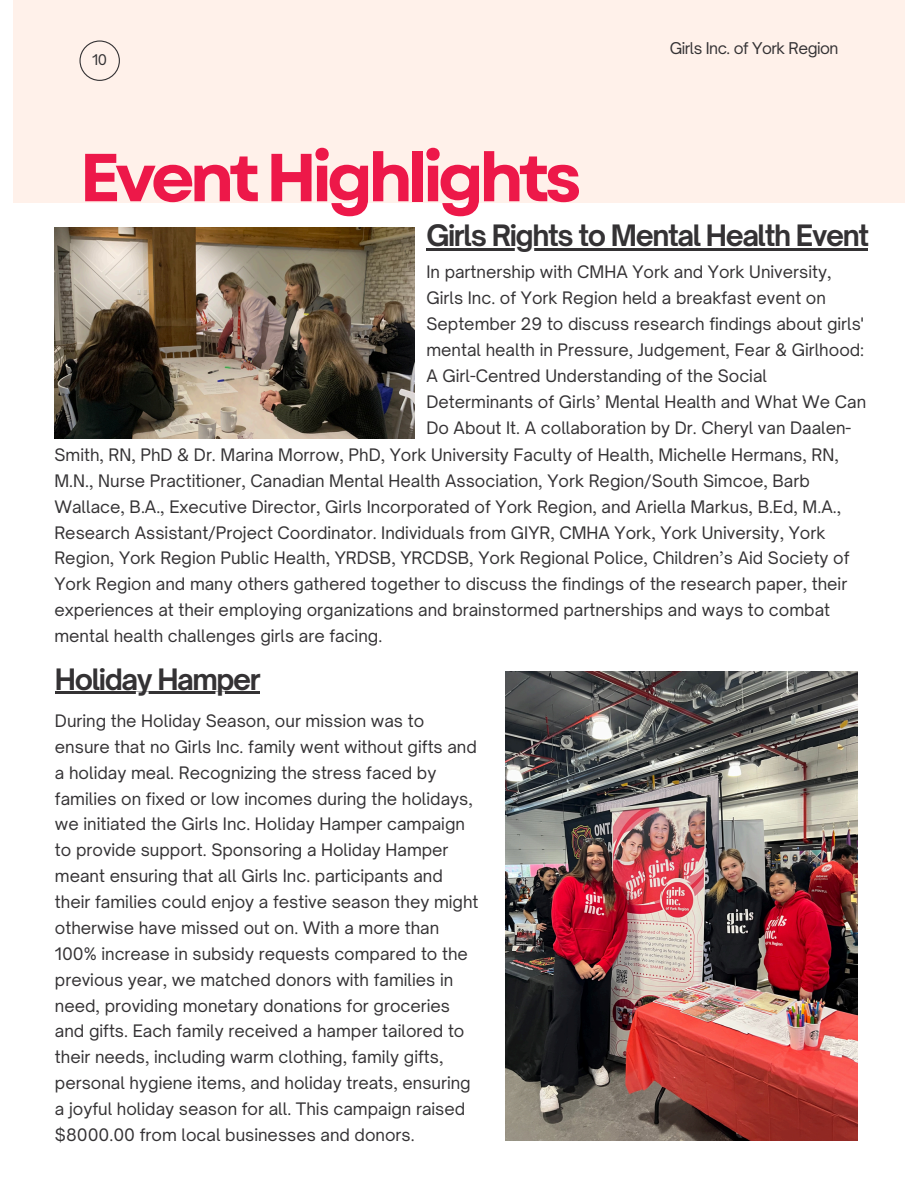
<style>
.page{position:relative;width:918px;height:1188px;background:#fff}
.page>*{position:absolute;margin:0;border:0;box-sizing:border-box;transform-origin:0 0}
.t1{font:700 67.8px "Garet";letter-spacing:-.08em;color:#ed1849}
.t2{font:700 28.2px "Open Sauce One";letter-spacing:-.05em;color:#343234}
.t3{font:16.5px/25.8px "Open Sauce One";color:#343234}
.t4{font:15.45px "Open Sauce One";letter-spacing:-.03em;color:#343234}
.t5{font:14.1px "Open Sauce One";color:#343234}
</style>
<div class="page">
<img style="left:54px;top:228px;width:360px;height:210px">
<div style="left:13px;top:0;width:892px;height:202px;background:#fff1ea"></div>
<svg style="left:79px;top:40px;width:41px;height:41px"></svg>
<img style="left:506px;top:671px;width:352px;height:470px">
<hr style="left:55px;top:692px;width:205px;height:2px;background:#343234">
<hr style="left:426px;top:249px;width:442px;height:2px;background:#343234">
<p class="t5" style="left:92px;top:51px;width:16px">10</p>
<h1 class="t1" style="left:79px;top:129px;width:504px">Event Highlights</h1>
<h2 class="t4" style="left:670px;top:39px;width:170px">Girls Inc. of York Region</h2>
<h2 class="t2" style="left:426px;top:218px;width:444px">Girls Rights to Mental Health Event</h2>
<p class="t3" style="left:426px;top:259px;width:441px">In partnership with CMHA York and York University, Girls Inc. of York Region held a breakfast event on September 29 to discuss research findings about girls' mental health in Pressure, Judgement, Fear &amp; Girlhood:<br>A Girl-Centred Understanding of the Social Determinants of Girls’ Mental Health and What We Can Do About It. A collaboration by Dr. Cheryl van Daalen-</p>
<p class="t3" style="left:54px;top:442px;width:797px">Smith, RN, PhD &amp; Dr. Marina Morrow, PhD, York University Faculty of Health, Michelle Hermans, RN, M.N., Nurse Practitioner, Canadian Mental Health Association, York Region/South Simcoe, Barb Wallace, B.A., Executive Director, Girls Incorporated of York Region, and Ariella Markus, B.Ed, M.A., Research Assistant/Project Coordinator. Individuals from GIYR, CMHA York, York University, York Region, York Region Public Health, YRDSB, YRCDSB, York Regional Police, Children’s Aid Society of York Region and many others gathered together to discuss the findings of the research paper, their experiences at their employing organizations and brainstormed partnerships and ways to combat mental health challenges girls are facing.</p>
<p class="t2" style="left:55px;top:662px;width:207px">Holiday Hamper</p>
<p class="t3" style="left:55px;top:708px;width:425px">During the Holiday Season, our mission was to ensure that no Girls Inc. family went without gifts and a holiday meal. Recognizing the stress faced by families on fixed or low incomes during the holidays, we initiated the Girls Inc. Holiday Hamper campaign to provide support. Sponsoring a Holiday Hamper meant ensuring that all Girls Inc. participants and their families could enjoy a festive season they might otherwise have missed out on. With a more than 100% increase in subsidy requests compared to the previous year, we matched donors with families in need, providing monetary donations for groceries and gifts. Each family received a hamper tailored to their needs, including warm clothing, family gifts, personal hygiene items, and holiday treats, ensuring a joyful holiday season for all. This campaign raised $8000.00 from local businesses and donors.</p>
</div>
